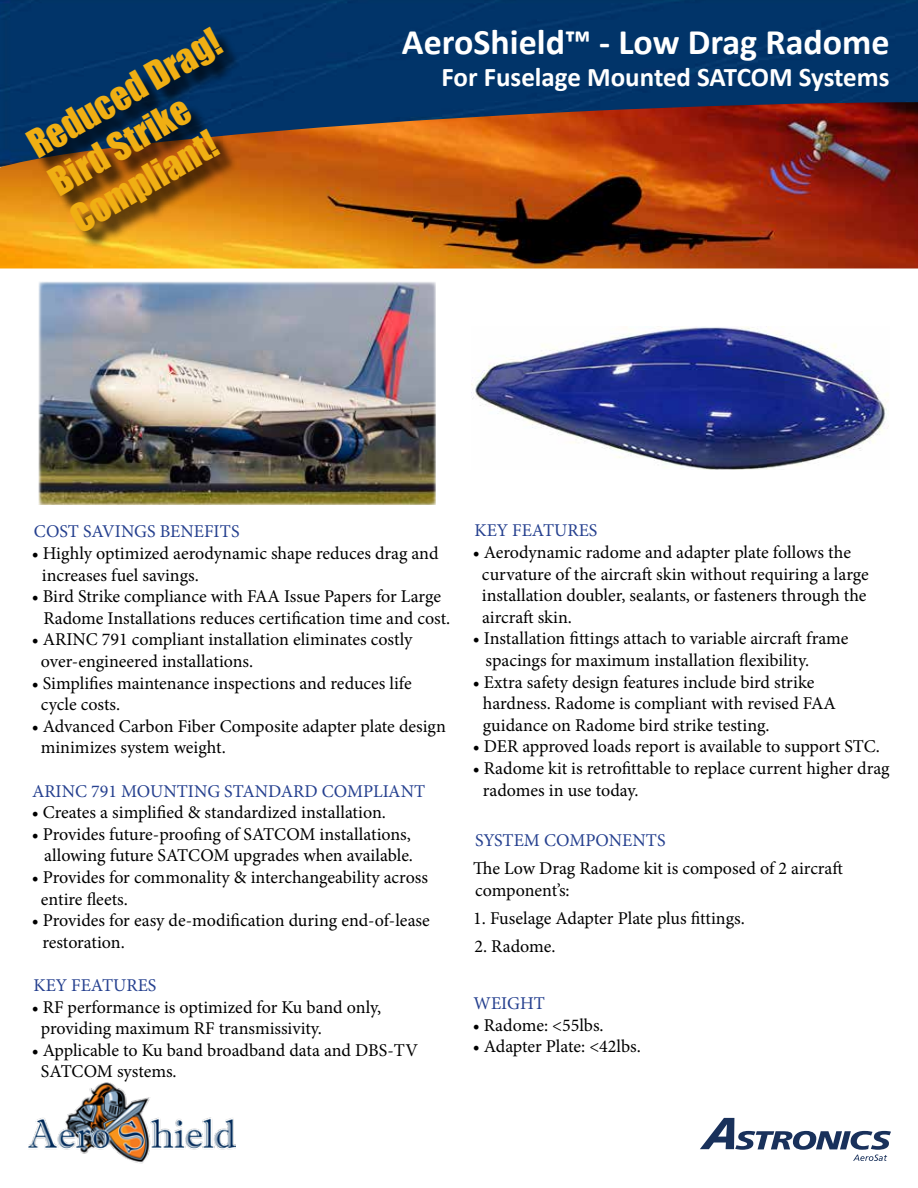
<style>
.page{position:relative;width:918px;height:1188px;background:#fff}
.page>*{position:absolute;margin:0;border:0;box-sizing:border-box;transform-origin:0 0}
.t1{font:36px/43.2px "Impact";color:#f0af13}
.t2{font:700 36px "Calibri";color:#fff}
.t3{font:700 27px "Calibri";color:#fff}
.t4{font:18px/21.6px "Minion Pro";color:#000}
.t5{font:18px "Minion Pro";color:#25408f}
</style>
<div class="page">
<div style="left:0;top:0;width:918px;height:102px;background:#013469"></div>
<img style="left:0;top:102px;width:918px;height:166px">
<img style="left:39px;top:282px;width:397px;height:223px">
<img style="left:28px;top:1082px;width:207px;height:82px">
<img style="left:471px;top:327px;width:418px;height:143px">
<svg style="left:700px;top:1118px;width:191px;height:43px"></svg>
<div style="left:29px;top:31px;width:212px;height:218px;background:#000;opacity:.75"></div>
<h1 class="t1" style="left:20px;top:127px;width:217px;rotate:-30deg">Reduced Drag!<br>Bird Strike<br>Compliant!</h1>
<h1 class="t2" style="left:402px;top:19px;width:489px">AeroShield™ - Low Drag Radome</h1>
<h2 class="t3" style="left:441px;top:60px;width:450px">For Fuselage Mounted SATCOM Systems</h2>
<p class="t5" style="left:34px;top:520px;width:207px">COST SAVINGS BENEFITS</p>
<p class="t4" style="left:42px;top:542px;width:398px;text-indent:-10px">• Highly optimized aerodynamic shape reduces drag and increases fuel savings.</p>
<p class="t4" style="left:43px;top:586px;width:408px;text-indent:-12px">• Bird Strike compliance with FAA Issue Papers for Large<br>Radome Installations reduces certification time and cost.</p>
<p class="t4" style="left:41px;top:629px;width:373px;text-indent:-9px">• ARINC 791 compliant installation eliminates costly over-engineered installations.</p>
<p class="t4" style="left:41px;top:672px;width:372px;text-indent:-9px">• Simplifies maintenance inspections and reduces life cycle costs.</p>
<p class="t4" style="left:41px;top:715px;width:407px;text-indent:-9px">• Advanced Carbon Fiber Composite adapter plate design minimizes system weight.</p>
<p class="t5" style="left:32px;top:779px;width:395px">ARINC 791 MOUNTING STANDARD COMPLIANT</p>
<p class="t4" style="left:32px;top:802px;width:356px">• Creates a simplified &amp; standardized installation.</p>
<p class="t4" style="left:32px;top:823px;width:383px;text-align:right">• Provides future-proofing of SATCOM installations, allowing future SATCOM upgrades when available.</p>
<p class="t4" style="left:41px;top:866px;width:389px;text-indent:-9px">• Provides for commonality &amp; interchangeability across entire fleets.</p>
<p class="t4" style="left:42px;top:910px;width:389px;text-indent:-11px">• Provides for easy de-modification during end-of-lease restoration.</p>
<p class="t5" style="left:34px;top:973px;width:124px">KEY FEATURES</p>
<p class="t4" style="left:41px;top:996px;width:342px;text-indent:-9px">• RF performance is optimized for Ku band only, providing maximum RF transmissivity.</p>
<p class="t4" style="left:41px;top:1039px;width:379px;text-indent:-9px">• Applicable to Ku band broadband data and DBS-TV<br>SATCOM systems.</p>
<p class="t5" style="left:475px;top:519px;width:124px">KEY FEATURES</p>
<p class="t4" style="left:482px;top:542px;width:388px;text-indent:-9px">• Aerodynamic radome and adapter plate follows the curvature of the aircraft skin without requiring a large installation doubler, sealants, or fasteners through the aircraft skin.</p>
<p class="t4" style="left:486px;top:628px;width:364px;text-indent:-13px">• Installation fittings attach to variable aircraft frame spacings for maximum installation flexibility.</p>
<p class="t4" style="left:483px;top:671px;width:355px;text-indent:-10px">• Extra safety design features include bird strike hardness. Radome is compliant with revised FAA guidance on Radome bird strike testing.</p>
<p class="t4" style="left:473px;top:736px;width:409px">• DER approved loads report is available to support STC.</p>
<p class="t4" style="left:483px;top:758px;width:408px;text-indent:-10px">• Radome kit is retrofittable to replace current higher drag radomes in use today.</p>
<p class="t5" style="left:475px;top:828px;width:192px">SYSTEM COMPONENTS</p>
<p class="t4" style="left:473px;top:858px;width:371px">The Low Drag Radome kit is composed of 2 aircraft component’s:</p>
<p class="t4" style="left:473px;top:907px;width:273px">1. Fuselage Adapter Plate plus fittings.</p>
<p class="t4" style="left:475px;top:936px;width:83px">2. Radome.</p>
<p class="t5" style="left:474px;top:991px;width:73px">WEIGHT</p>
<p class="t4" style="left:473px;top:1014px;width:133px">• Radome: &lt;55lbs.</p>
<p class="t4" style="left:473px;top:1036px;width:170px">• Adapter Plate: &lt;42lbs.</p>
</div>
